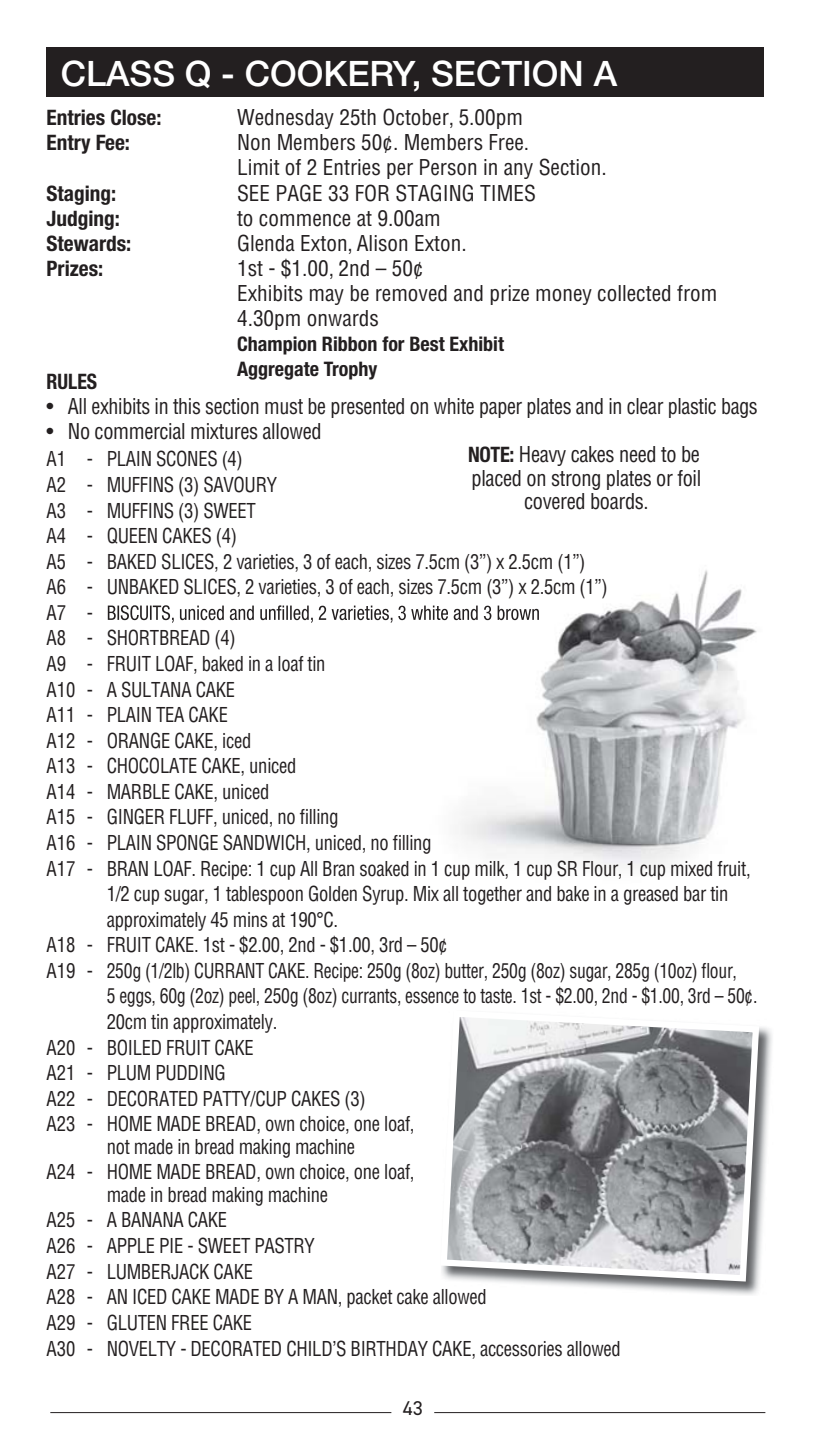
<style>
.page{position:relative;width:815px;height:1453px;background:#fff}
.page>*{position:absolute;margin:0;border:0;box-sizing:border-box;transform-origin:0 0}
.t1{font:500 35px "Helvetica Neue";color:#fff}
.t2{font:condensed 21.25px/25px "Helvetica";color:#231f20}
.t3{font:condensed 21.25px/23.8px "Helvetica";color:#231f20;text-align:center;scale:.96 1}
.t4{font:700 condensed 21.25px "Helvetica Neue";color:#231f20}
.t5{font:700 condensed 21.25px "Helvetica Neue";color:#231f20;scale:.93 1}
.t6{font:condensed 20px/25.8px "Helvetica";letter-spacing:-.015em;color:#231f20;text-align:center;scale:.93 1}
.t7{font:condensed 20px "Helvetica";letter-spacing:-.015em;color:#231f20;scale:.88 1}
.t8{font:700 condensed 20px/25px "Helvetica Neue";color:#231f20}
.t9{font:20px "DIN2014";color:#231f20}
.s1{font-family:"Helvetica Neue";font-weight:700}
</style>
<div class="page">
<img style="left:460px;top:570px;width:297px;height:296px">
<svg style="left:108px;top:605px;width:431px;height:18px"></svg>
<div style="left:47px;top:48px;width:717px;height:49px;background:#231f20"></div>
<img style="left:561px;top:1027px;width:211px;height:268px">
<svg style="left:441px;top:1017px;width:321px;height:268px;background:#a4a6a8"></svg>
<hr style="left:50px;top:1412px;width:341px;height:1px;background:#231f20">
<hr style="left:434px;top:1412px;width:331px;height:1px;background:#231f20">
<h1 class="t1" style="left:61px;top:53px;width:558px">CLASS Q - COOKERY, SECTION A</h1>
<p class="t4" style="left:47px;top:109px;width:117px">Entries Close:</p>
<p class="t2" style="left:237px;top:106px;width:288px">Wednesday 25th October, 5.00pm</p>
<p class="t4" style="left:47px;top:135px;width:85px">Entry Fee:</p>
<p class="t2" style="left:237px;top:131px;width:371px">Non Members 50¢. Members Free.<br>Limit of 2 Entries per Person in any Section.</p>
<p class="t4" style="left:47px;top:186px;width:71px">Staging:</p>
<p class="t2" style="left:237px;top:182px;width:300px">SEE PAGE 33 FOR STAGING TIMES</p>
<p class="t4" style="left:47px;top:211px;width:75px">Judging:</p>
<p class="t2" style="left:237px;top:207px;width:205px">to commence at 9.00am</p>
<p class="t4" style="left:47px;top:236px;width:86px">Stewards:</p>
<p class="t2" style="left:237px;top:232px;width:231px">Glenda Exton, Alison Exton.</p>
<p class="t4" style="left:47px;top:261px;width:58px">Prizes:</p>
<p class="t2" style="left:237px;top:257px;width:482px">1st - $1.00, 2nd – 50¢<br>Exhibits may be removed and prize money collected from<br>4.30pm onwards</p>
<p class="t8" style="left:237px;top:333px;width:269px">Champion Ribbon for Best Exhibit<br>Aggregate Trophy</p>
<p class="t5" style="left:47px;top:373px;width:56px">RULES</p>
<p class="t2" style="left:47px;top:395px;width:713px">• All exhibits in this section must be presented on white paper plates and in clear plastic bags</p>
<p class="t2" style="left:47px;top:420px;width:277px">• No commercial mixtures allowed</p>
<p class="t6" style="left:47px;top:448px;width:213px">A1 - PLAIN SCONES (4)</p>
<p class="t6" style="left:47px;top:473px;width:249px">A2 - MUFFINS (3) SAVOURY</p>
<p class="t6" style="left:47px;top:499px;width:227px">A3 - MUFFINS (3) SWEET</p>
<p class="t6" style="left:47px;top:525px;width:206px">A4 - QUEEN CAKES (4)</p>
<p class="t6" style="left:47px;top:550px;width:581px">A5 - BAKED SLICES, 2 varieties, 3 of each, sizes 7.5cm (3”) x 2.5cm (1”)</p>
<p class="t6" style="left:47px;top:576px;width:605px">A6 - UNBAKED SLICES, 2 varieties, 3 of each, sizes 7.5cm (3”) x 2.5cm (1”)</p>
<p class="t6" style="left:47px;top:601px;width:51px">A7 -</p>
<p class="t6" style="left:47px;top:627px;width:205px">A8 - SHORTBREAD (4)</p>
<p class="t6" style="left:47px;top:652px;width:301px">A9 - FRUIT LOAF, baked in a loaf tin</p>
<p class="t6" style="left:47px;top:678px;width:204px">A10 - A SULTANA CAKE</p>
<p class="t6" style="left:47px;top:704px;width:197px">A11 - PLAIN TEA CAKE</p>
<p class="t6" style="left:47px;top:729px;width:222px">A12 - ORANGE CAKE, iced</p>
<p class="t6" style="left:47px;top:755px;width:270px">A13 - CHOCOLATE CAKE, uniced</p>
<p class="t6" style="left:47px;top:780px;width:241px">A14 - MARBLE CAKE, uniced</p>
<p class="t6" style="left:47px;top:806px;width:315px">A15 - GINGER FLUFF, uniced, no filling</p>
<p class="t6" style="left:47px;top:831px;width:415px">A16 - PLAIN SPONGE SANDWICH, uniced, no filling</p>
<p class="t6" style="left:47px;top:857px;width:759px">A17 - BRAN LOAF. Recipe: 1 cup All Bran soaked in 1 cup milk, 1 cup SR Flour, 1 cup mixed fruit,</p>
<p class="t6" style="left:107px;top:882px;width:670px">1/2 cup sugar, 1 tablespoon Golden Syrup. Mix all together and bake in a greased bar tin</p>
<p class="t6" style="left:107px;top:908px;width:250px">approximately 45 mins at 190°C.</p>
<p class="t6" style="left:47px;top:934px;width:433px">A18 - FRUIT CAKE. 1st - $2.00, 2nd - $1.00, 3rd – 50¢</p>
<p class="t6" style="left:47px;top:959px;width:744px">A19 - 250g (1/2lb) CURRANT CAKE. Recipe: 250g (8oz) butter, 250g (8oz) sugar, 285g (10oz) flour,</p>
<p class="t7" style="left:107px;top:988px;width:741px">5 eggs, 60g (2oz) peel, 250g (8oz) currants, essence to taste. 1st - $2.00, 2nd - $1.00, 3rd – 50¢.</p>
<p class="t6" style="left:107px;top:1010px;width:185px">20cm tin approximately.</p>
<p class="t6" style="left:47px;top:1036px;width:224px">A20 - BOILED FRUIT CAKE</p>
<p class="t6" style="left:47px;top:1061px;width:194px">A21 - PLUM PUDDING</p>
<p class="t6" style="left:47px;top:1087px;width:345px">A22 - DECORATED PATTY/CUP CAKES (3)</p>
<p class="t6" style="left:47px;top:1113px;width:397px">A23 - HOME MADE BREAD, own choice, one loaf,</p>
<p class="t6" style="left:47px;top:1135px;width:397px">not made in bread making machine<br>A24 - HOME MADE BREAD, own choice, one loaf,</p>
<p class="t6" style="left:47px;top:1183px;width:619px;text-align:left;text-indent:60px">made in bread making machine<br>A25 - A BANANA CAKE<br>A26 - APPLE PIE - SWEET PASTRY<br>A27 - LUMBERJACK CAKE<br>A28 - AN ICED CAKE MADE BY A MAN, packet cake allowed<br>A29 - GLUTEN FREE CAKE<br>A30 - NOVELTY - DECORATED CHILD’S BIRTHDAY CAKE, accessories allowed</p>
<p class="t3" style="left:468px;top:444px;width:244px"><span class="s1">NOTE:</span> Heavy cakes need to be placed on strong plates or foil covered boards.</p>
<p class="t9" style="left:403px;top:1397px;width:21px">43</p>
</div>
